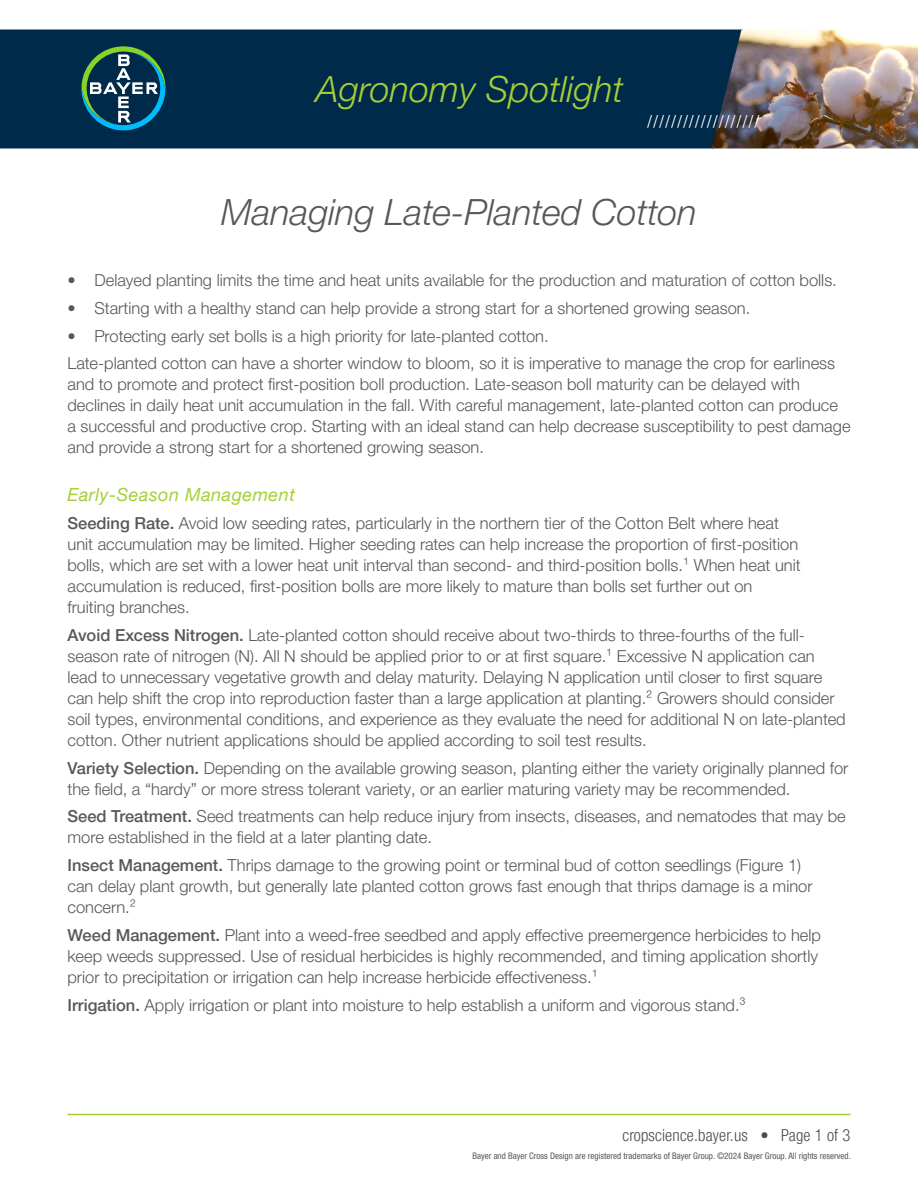
<style>
.page{position:relative;width:918px;height:1188px;background:#fff}
.page>*{position:absolute;margin:0;border:0;box-sizing:border-box;transform-origin:0 0}
.Title__Bayer{font:italic 300 36px "Helvetica Neue LTW1 G";color:#57585a}
.t1{font:italic 300 36px "Helvetica Neue LTW1 G";color:#a6ce39}
.Subhead__Bayer{font:italic 18px "Helvetica Neue LTW1 G";letter-spacing:.03em;color:#a6ce39}
.t2{font:18px "Minion Pro";color:#fff}
.Universal_Text{font:300 16.5px/21px "Helvetica Neue LTW1 G";color:#57585a}
.t3{font:300 condensed 16.5px "Helvetica Neue LTW1 G";letter-spacing:.01em;color:#4b4c4d}
.t4{font:condensed 9px "Helvetica Neue LTW1 G";color:#57585a}
.s1{font-weight:500}
</style>
<div class="page">
<div style="left:0;top:30px;width:711px;height:118px;background:#002a49"></div>
<svg style="left:81px;top:46px;width:84px;height:84px;background:#285d6a"></svg>
<img style="left:711px;top:30px;width:207px;height:118px">
<hr style="left:68px;top:1114px;width:782px;height:1px;background:#a6ce39">
<h1 class="t1" style="left:316px;top:67px;width:309px">Agronomy Spotlight</h1>
<p class="t2" style="left:647px;top:109px;width:115px">///////////////////</p>
<p class="Title__Bayer" style="left:221px;top:190px;width:477px">Managing Late-Planted Cotton</p>
<p class="Universal_Text" style="left:68px;top:270px;width:771px">• Delayed planting limits the time and heat units available for the production and maturation of cotton bolls.</p>
<p class="Universal_Text" style="left:68px;top:297px;width:684px">• Starting with a healthy stand can help provide a strong start for a shortened growing season.</p>
<p class="Universal_Text" style="left:68px;top:325px;width:483px">• Protecting early set bolls is a high priority for late-planted cotton.</p>
<p class="Universal_Text" style="left:68px;top:353px;width:785px">Late-planted cotton can have a shorter window to bloom, so it is imperative to manage the crop for earliness and to promote and protect first-position boll production. Late-season boll maturity can be delayed with declines in daily heat unit accumulation in the fall. With careful management, late-planted cotton can produce a successful and productive crop. Starting with an ideal stand can help decrease susceptibility to pest damage and provide a strong start for a shortened growing season.</p>
<p class="Subhead__Bayer" style="left:68px;top:484px;width:229px">Early-Season Management</p>
<p class="Universal_Text" style="left:68px;top:513px;width:735px"><span class="s1">Seeding Rate.</span> Avoid low seeding rates, particularly in the northern tier of the Cotton Belt where heat unit accumulation may be limited. Higher seeding rates can help increase the proportion of first-position bolls, which are set with a lower heat unit interval than second- and third-position bolls.¹ When heat unit accumulation is reduced, first-position bolls are more likely to mature than bolls set further out on fruiting branches.</p>
<p class="Universal_Text" style="left:68px;top:624px;width:780px"><span class="s1">Avoid Excess Nitrogen.</span> Late-planted cotton should receive about two-thirds to three-fourths of the full&shy;season rate of nitrogen (N). All N should be applied prior to or at first square.¹ Excessive N application can lead to unnecessary vegetative growth and delay maturity. Delaying N application until closer to first square can help shift the crop into reproduction faster than a large application at planting.² Growers should consider soil types, environmental conditions, and experience as they evaluate the need for additional N on late-planted cotton. Other nutrient applications should be applied according to soil test results.</p>
<p class="Universal_Text" style="left:68px;top:757px;width:782px"><span class="s1">Variety Selection.</span> Depending on the available growing season, planting either the variety originally planned for the field, a “hardy” or more stress tolerant variety, or an earlier maturing variety may be recommended.</p>
<p class="Universal_Text" style="left:68px;top:806px;width:780px"><span class="s1">Seed Treatment.</span> Seed treatments can help reduce injury from insects, diseases, and nematodes that may be more established in the field at a later planting date.</p>
<p class="Universal_Text" style="left:68px;top:855px;width:747px"><span class="s1">Insect Management.</span> Thrips damage to the growing point or terminal bud of cotton seedlings (Figure 1) can delay plant growth, but generally late planted cotton grows fast enough that thrips damage is a minor concern.²</p>
<p class="Universal_Text" style="left:68px;top:924px;width:755px"><span class="s1">Weed Management.</span> Plant into a weed-free seedbed and apply effective preemergence herbicides to help keep weeds suppressed. Use of residual herbicides is highly recommended, and timing application shortly prior to precipitation or irrigation can help increase herbicide effectiveness.¹</p>
<p class="Universal_Text" style="left:68px;top:994px;width:680px"><span class="s1">Irrigation.</span> Apply irrigation or plant into moisture to help establish a uniform and vigorous stand.³</p>
<p class="t3" style="left:623px;top:1126px;width:229px">cropscience.bayer.us • Page 1 of 3</p>
<p class="t4" style="left:473px;top:1150px;width:380px">Bayer and Bayer Cross Design are registered trademarks of Bayer Group. ©2024 Bayer Group. All rights reserved.</p>
</div>
